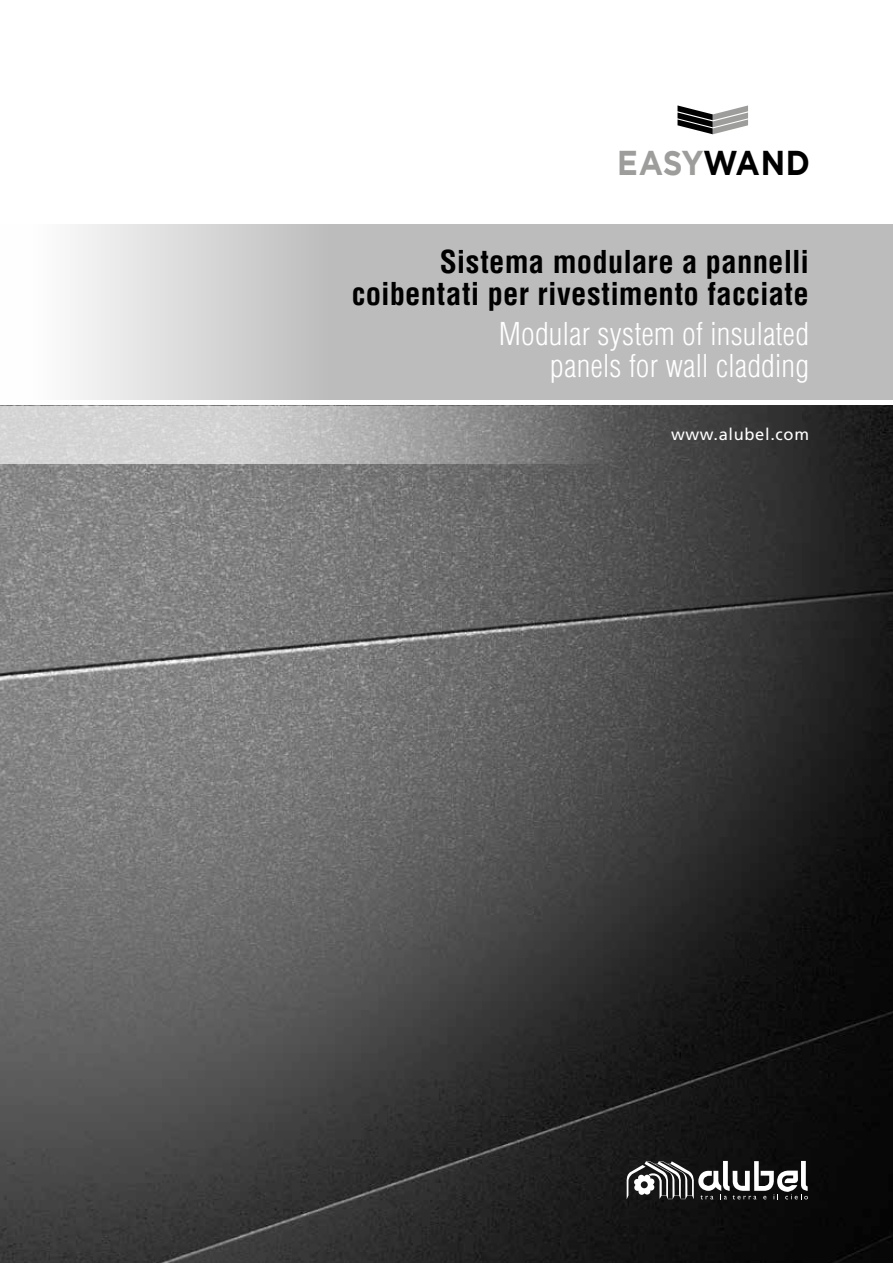
<style>
.page{position:relative;width:893px;height:1263px;background:#fff}
.page>*{position:absolute;margin:0;border:0;box-sizing:border-box;transform-origin:0 0}
.t1{font:700 34.35px "Gotham";letter-spacing:-.015em;color:#9d9d9c;scale:.9 1}
.t2{font:700 condensed 30.75px/31.5px "Helvetica LT Std";letter-spacing:.01em;color:#000;text-align:right}
.t3{font:300 condensed 30.75px/31.5px "Helvetica LT Std";letter-spacing:.005em;color:#fff;text-align:right}
.t4{font:16.5px "Frutiger LT Std";letter-spacing:.04em;color:#fff}
.s1{color:#000}
</style>
<div class="page">
<svg style="left:75px;top:225px;width:818px;height:175px;fill:#bcbcbc"></svg>
<img style="left:0;top:463px;width:893px;height:800px">
<svg style="left:626px;top:1161px;width:182px;height:38px"></svg>
<svg style="left:677px;top:105px;width:71px;height:29px"></svg>
<svg style="left:0;top:406px;width:893px;height:57px"></svg>
<p class="t1" style="left:617px;top:143px;width:216px">EASY<span class="s1">WAND</span></p>
<p class="t2" style="left:352px;top:246px;width:459px">Sistema modulare a pannelli coibentati per rivestimento facciate</p>
<p class="t3" style="left:499px;top:318px;width:312px">Modular system of insulated panels for wall cladding</p>
<p class="t4" style="left:671px;top:424px;width:139px">www.alubel.com</p>
</div>
